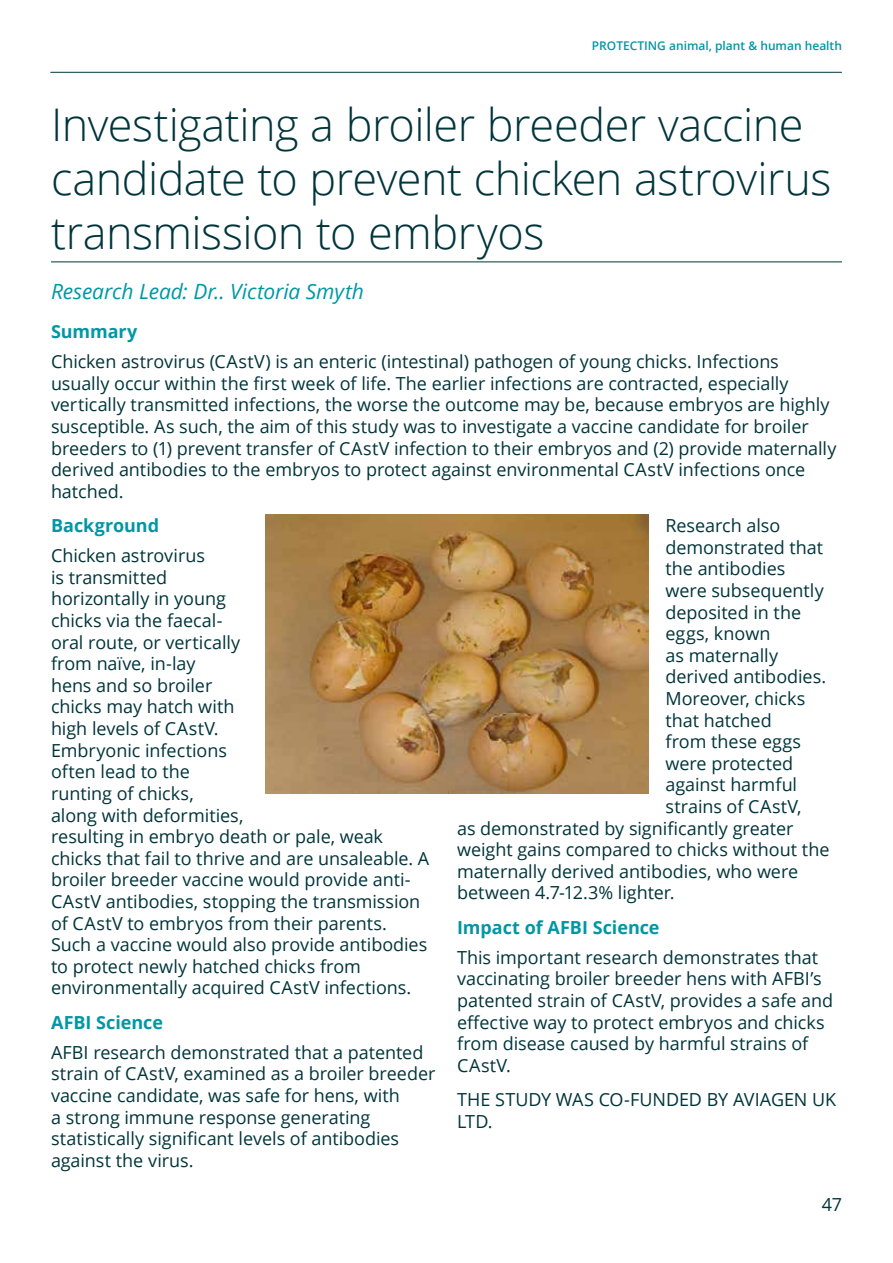
<style>
.page{position:relative;width:893px;height:1263px;background:#fff}
.page>*{position:absolute;margin:0;border:0;box-sizing:border-box;transform-origin:0 0}
.t1{font:300 45px/54px "Open Sans";letter-spacing:-.01em;color:#00353b}
.t2{font:italic 21px "Open Sans";letter-spacing:-.005em;color:#0097a5}
.t3{font:18px/21.6px "Open Sans";letter-spacing:-.005em;color:#00353b}
.t4{font:700 18px "Open Sans";letter-spacing:-.005em;color:#0097a5}
.t5{font:600 12px "Open Sans";color:#0097a5}
</style>
<div class="page">
<hr style="left:51px;top:72px;width:791px;height:1px;background:#00353b">
<hr style="left:51px;top:261px;width:791px;height:1px;background:#00353b">
<img style="left:266px;top:514px;width:382px;height:280px">
<p class="t5" style="left:592px;top:37px;width:252px">PROTECTING animal, plant &amp; human health</p>
<h1 class="t1" style="left:51px;top:96px;width:782px">Investigating a broiler breeder vaccine candidate to prevent chicken astrovirus transmission to embryos</h1>
<p class="t2" style="left:51px;top:277px;width:314px">Research Lead: Dr.. Victoria Smyth</p>
<p class="t4" style="left:51px;top:319px;width:88px">Summary</p>
<p class="t3" style="left:51px;top:350px;width:787px">Chicken astrovirus (CAstV) is an enteric (intestinal) pathogen of young chicks. Infections usually occur within the first week of life. The earlier infections are contracted, especially vertically transmitted infections, the worse the outcome may be, because embryos are highly susceptible. As such, the aim of this study was to investigate a vaccine candidate for broiler breeders to (1) prevent transfer of CAstV infection to their embryos and (2) provide maternally derived antibodies to the embryos to protect against environmental CAstV infections once hatched.</p>
<p class="t4" style="left:51px;top:513px;width:110px">Background</p>
<p class="t3" style="left:51px;top:544px;width:380px">Chicken astrovirus<br>is transmitted<br>horizontally in young<br>chicks via the faecal-<br>oral route, or vertically<br>from naïve, in-lay<br>hens and so broiler<br>chicks may hatch with<br>high levels of CAstV.<br>Embryonic infections<br>often lead to the<br>runting of chicks,<br>along with deformities,<br>resulting in embryo death or pale, weak chicks that fail to thrive and are unsaleable. A broiler breeder vaccine would provide anti-<br>CAstV antibodies, stopping the transmission of CAstV to embryos from their parents.<br>Such a vaccine would also provide antibodies to protect newly hatched chicks from environmentally acquired CAstV infections.</p>
<p class="t4" style="left:51px;top:1009px;width:114px">AFBI Science</p>
<p class="t3" style="left:51px;top:1041px;width:386px">AFBI research demonstrated that a patented strain of CAstV, examined as a broiler breeder vaccine candidate, was safe for hens, with<br>a strong immune response generating statistically significant levels of antibodies against the virus.</p>
<p class="t3" style="left:665px;top:514px;width:116px">Research also</p>
<p class="t3" style="left:665px;top:536px;width:159px">demonstrated that</p>
<p class="t3" style="left:665px;top:557px;width:121px">the antibodies</p>
<p class="t3" style="left:665px;top:579px;width:160px">were subsequently</p>
<p class="t3" style="left:665px;top:601px;width:137px">deposited in the</p>
<p class="t3" style="left:665px;top:622px;width:107px">eggs, known</p>
<p class="t3" style="left:665px;top:644px;width:114px">as maternally</p>
<p class="t3" style="left:665px;top:665px;width:162px">derived antibodies.</p>
<p class="t3" style="left:665px;top:687px;width:141px">Moreover, chicks</p>
<p class="t3" style="left:665px;top:709px;width:108px">that hatched</p>
<p class="t3" style="left:665px;top:730px;width:137px">from these eggs</p>
<p class="t3" style="left:665px;top:752px;width:129px">were protected</p>
<p class="t3" style="left:665px;top:773px;width:133px">against harmful</p>
<p class="t3" style="left:665px;top:795px;width:138px">strains of CAstV,</p>
<p class="t3" style="left:457px;top:817px;width:338px">as demonstrated by significantly greater</p>
<p class="t3" style="left:457px;top:838px;width:374px">weight gains compared to chicks without the</p>
<p class="t3" style="left:457px;top:860px;width:343px">maternally derived antibodies, who were</p>
<p class="t3" style="left:457px;top:881px;width:219px">between 4.7-12.3% lighter.</p>
<p class="t4" style="left:457px;top:914px;width:204px">Impact of AFBI Science</p>
<p class="t3" style="left:457px;top:946px;width:378px">This important research demonstrates that vaccinating broiler breeder hens with AFBI’s patented strain of CAstV, provides a safe and effective way to protect embryos and chicks from disease caused by harmful strains of CAstV.</p>
<p class="t3" style="left:457px;top:1088px;width:381px">THE STUDY WAS CO-FUNDED BY AVIAGEN UK<br>LTD.</p>
<p class="t3" style="left:822px;top:1193px;width:22px">47</p>
</div>
